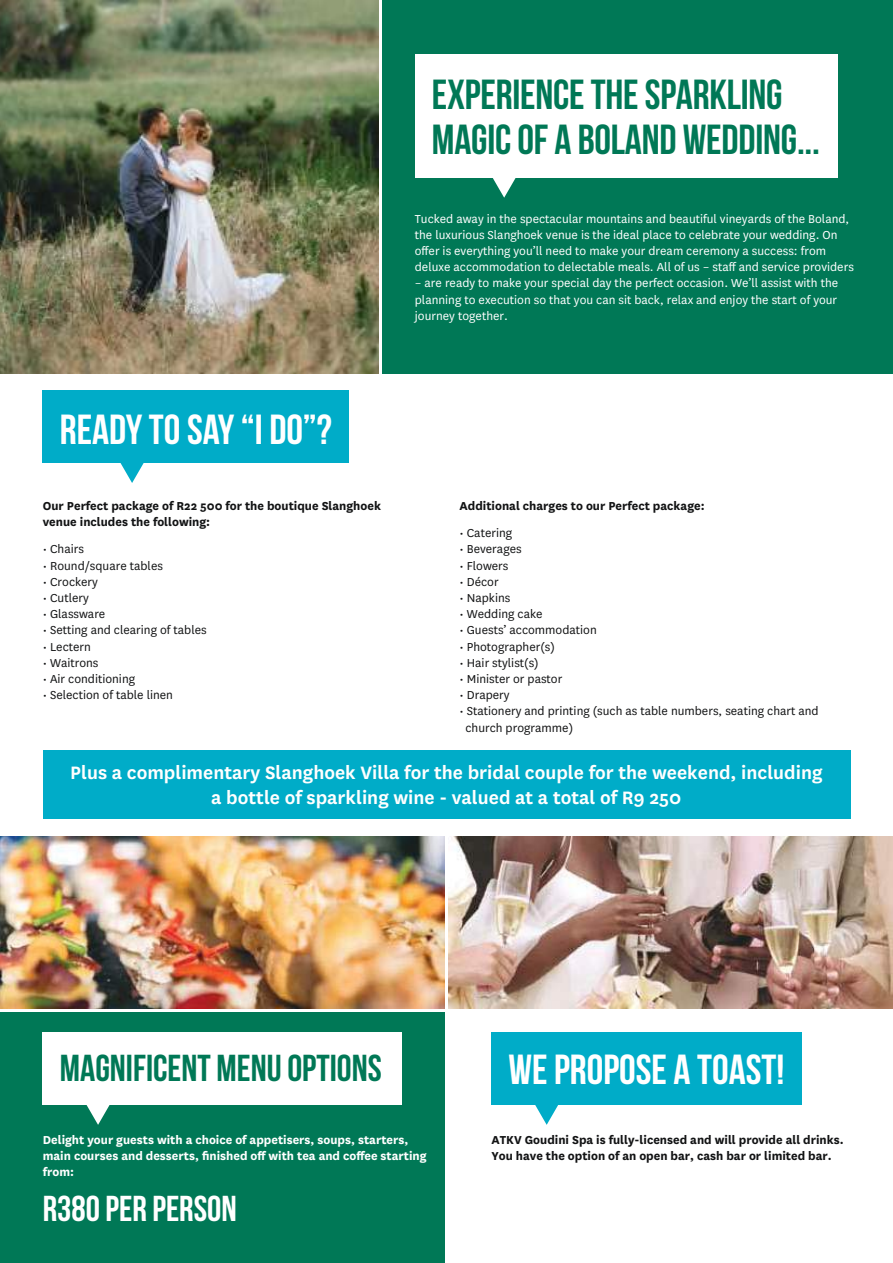
<style>
.page{position:relative;width:893px;height:1263px;background:#fff}
.page>*{position:absolute;margin:0;border:0;box-sizing:border-box;transform-origin:0 0}
.t1{font:700 42px/45px "Bebas Neue";letter-spacing:-.005em;color:#007856}
.t2{font:700 42px "Bebas Neue";color:#fff}
.t3{font:700 37.5px "Bebas Neue";color:#007856}
.t4{font:700 36px "Bebas Neue";color:#fff}
.t5{font:600 21px/25.2px "National";color:#fff;text-align:center}
.t6{font:13.5px/16.2px "National";color:#fff}
.t7{font:13.5px/16.2px "National";color:#121314}
.t8{font:700 13.5px/16.2px "National";color:#121314}
.t9{font:700 13.5px/16.2px "National";color:#fff}
</style>
<div class="page">
<div style="left:43px;top:391px;width:306px;height:72px;background:#00acc8"></div>
<div style="left:43px;top:750px;width:808px;height:69px;background:#00acc8"></div>
<svg style="left:120px;top:463px;width:24px;height:20px"></svg>
<img style="left:0;top:0;width:379px;height:374px">
<div style="left:383px;top:0;width:510px;height:374px;background:#007856"></div>
<div style="left:415px;top:54px;width:422px;height:124px;background:#fff"></div>
<svg style="left:493px;top:178px;width:23px;height:20px"></svg>
<div style="left:0;top:1012px;width:445px;height:251px;background:#007856"></div>
<img style="left:0;top:836px;width:445px;height:172px">
<div style="left:43px;top:1032px;width:359px;height:73px;background:#fff"></div>
<svg style="left:86px;top:1105px;width:24px;height:20px"></svg>
<img style="left:449px;top:836px;width:444px;height:172px">
<div style="left:491px;top:1032px;width:310px;height:73px;background:#00acc8"></div>
<svg style="left:535px;top:1105px;width:23px;height:20px"></svg>
<h1 class="t1" style="left:432px;top:72px;width:390px">EXPERIENCE THE SPARKLING<br>MAGIC OF A BOLAND WEDDING...</h1>
<p class="t6" style="left:415px;top:210px;width:440px">Tucked away in the spectacular mountains and beautiful vineyards of the Boland, the luxurious Slanghoek venue is the ideal place to celebrate your wedding. On offer is everything you’ll need to make your dream ceremony a success: from deluxe accommodation to delectable meals. All of us – staff and service providers</p>
<p class="t6" style="left:415px;top:275px;width:425px;text-align:justify">– are ready to make your special day the perfect occasion. We’ll assist with the planning to execution so that you can sit back, relax and enjoy the start of your journey together.</p>
<h1 class="t2" style="left:60px;top:406px;width:274px">READY TO SAY “I DO”?</h1>
<p class="t8" style="left:43px;top:497px;width:340px">Our Perfect package of R22 500 for the boutique Slanghoek venue includes the following:</p>
<p class="t7" style="left:43px;top:540px;width:43px">• Chairs</p>
<p class="t7" style="left:43px;top:557px;width:122px">• Round/square tables</p>
<p class="t7" style="left:43px;top:573px;width:57px">• Crockery</p>
<p class="t7" style="left:43px;top:589px;width:48px">• Cutlery</p>
<p class="t7" style="left:43px;top:605px;width:64px">• Glassware</p>
<p class="t7" style="left:43px;top:621px;width:165px">• Setting and clearing of tables</p>
<p class="t7" style="left:43px;top:638px;width:50px">• Lectern</p>
<p class="t7" style="left:43px;top:654px;width:57px">• Waitrons</p>
<p class="t7" style="left:43px;top:670px;width:94px">• Air conditioning</p>
<p class="t7" style="left:43px;top:686px;width:132px">• Selection of table linen</p>
<p class="t8" style="left:459px;top:497px;width:247px">Additional charges to our Perfect package:</p>
<p class="t7" style="left:459px;top:524px;width:54px">• Catering</p>
<p class="t7" style="left:459px;top:540px;width:64px">• Beverages</p>
<p class="t7" style="left:459px;top:557px;width:50px">• Flowers</p>
<p class="t7" style="left:459px;top:573px;width:41px">• Décor</p>
<p class="t7" style="left:459px;top:589px;width:52px">• Napkins</p>
<p class="t7" style="left:459px;top:605px;width:85px">• Wedding cake</p>
<p class="t7" style="left:459px;top:621px;width:139px">• Guests’ accommodation</p>
<p class="t7" style="left:459px;top:638px;width:97px">• Photographer(s)</p>
<p class="t7" style="left:459px;top:654px;width:81px">• Hair stylist(s)</p>
<p class="t7" style="left:459px;top:670px;width:104px">• Minister or pastor</p>
<p class="t7" style="left:459px;top:686px;width:52px">• Drapery</p>
<p class="t7" style="left:465px;top:702px;width:355px;text-indent:-6px">• Stationery and printing (such as table numbers, seating chart and church programme)</p>
<h3 class="t5" style="left:70px;top:759px;width:754px">Plus a complimentary Slanghoek Villa for the bridal couple for the weekend, including a bottle of sparkling wine - valued at a total of R9 250</h3>
<h2 class="t3" style="left:60px;top:1047px;width:323px">MAGNIFICENT MENU OPTIONS</h2>
<p class="t9" style="left:43px;top:1130px;width:385px">Delight your guests with a choice of appetisers, soups, starters, main courses and desserts, finished off with tea and coffee starting from:</p>
<h3 class="t4" style="left:43px;top:1189px;width:196px">R380 PER PERSON</h3>
<h1 class="t2" style="left:508px;top:1047px;width:278px">WE PROPOSE A TOAST!</h1>
<p class="t8" style="left:491px;top:1130px;width:354px">ATKV Goudini Spa is fully-licensed and will provide all drinks.<br>You have the option of an open bar, cash bar or limited bar.</p>
</div>
